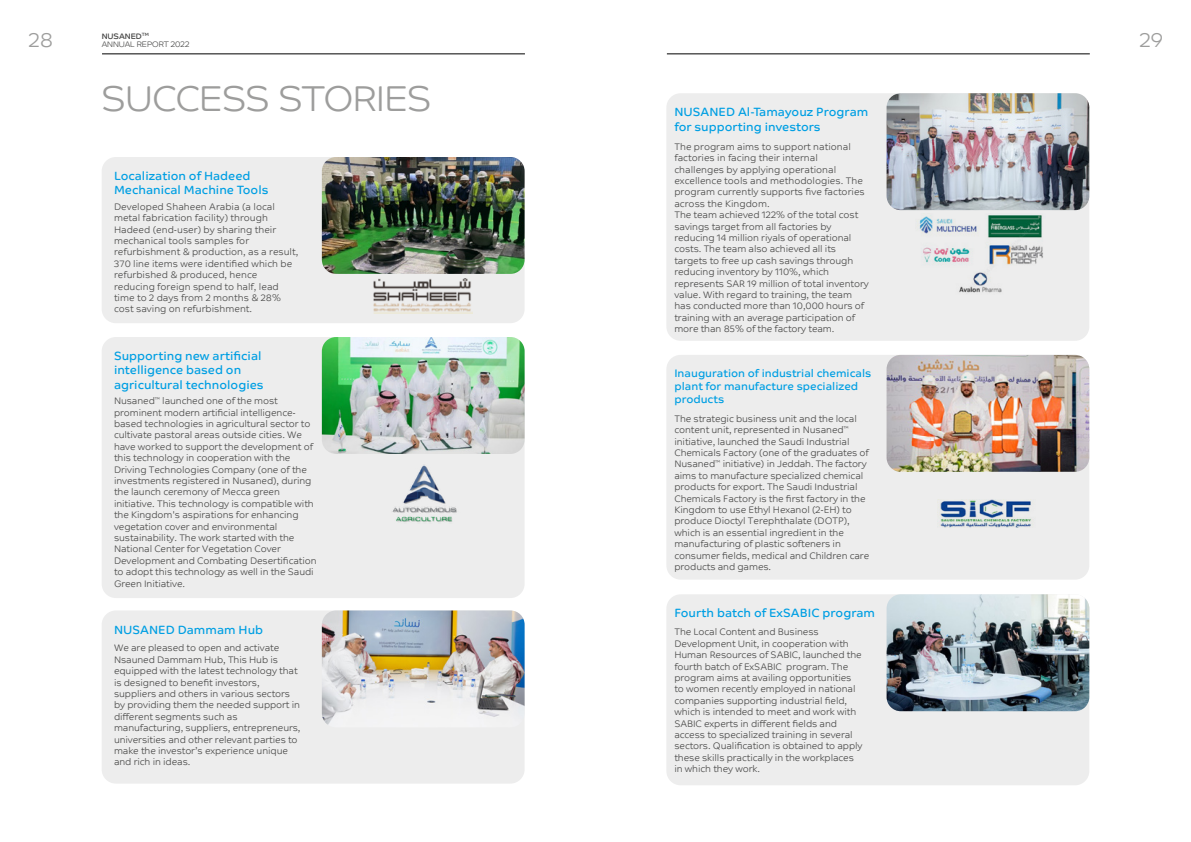
<style>
.page{position:relative;width:1191px;height:842px;background:#fff}
.page>*{position:absolute;margin:0;border:0;box-sizing:border-box;transform-origin:0 0}
.t1{font:300 36px "SABIC Typeface Headline";color:#9d9d9c}
.t2{font:300 20px "SABIC Typeface Headline";color:#9d9d9c}
.t3{font:12px/14.4px "SABIC Typeface Text";color:#009fe3}
.t4{font:11px/13.2px "SABIC Typeface Text";color:#009fe3}
.t5{font:300 9.5px/11.4px "SABIC Typeface Text";letter-spacing:-.01em;color:#4a4a49}
.t6{font:300 8px/8px "SABIC Typeface Headline";color:#4a4a49}
.s1{font-weight:400}
</style>
<div class="page">
<div style="left:102px;top:157px;width:422px;height:166px;background:#ededed;border-radius:14px"></div>
<img style="left:322px;top:157px;width:202px;height:117px">
<img style="left:373px;top:279px;width:99px;height:35px">
<div style="left:666px;top:93px;width:423px;height:248px;background:#ededed;border-radius:14px"></div>
<img style="left:886px;top:93px;width:203px;height:117px">
<img style="left:917px;top:215px;width:126px;height:78px">
<div style="left:666px;top:355px;width:423px;height:225px;background:#ededed;border-radius:14px"></div>
<img style="left:886px;top:355px;width:203px;height:117px">
<img style="left:938px;top:500px;width:93px;height:27px">
<div style="left:102px;top:610px;width:422px;height:174px;background:#ededed;border-radius:14px"></div>
<img style="left:322px;top:610px;width:202px;height:115px">
<div style="left:666px;top:594px;width:423px;height:191px;background:#ededed;border-radius:14px"></div>
<img style="left:886px;top:594px;width:203px;height:117px">
<div style="left:102px;top:337px;width:422px;height:261px;background:#ededed;border-radius:14px"></div>
<img style="left:322px;top:337px;width:202px;height:117px">
<img style="left:392px;top:465px;width:65px;height:57px">
<hr style="left:667px;top:54px;width:422px;height:1px;background:#000">
<hr style="left:102px;top:54px;width:423px;height:1px;background:#000">
<h2 class="t2" style="left:29px;top:28px;width:26px">28</h2>
<h2 class="t2" style="left:1139px;top:28px;width:25px">29</h2>
<p class="t6" style="left:102px;top:32px;width:89px"><span class="s1">NUSANED</span><sup>TM<br></sup>ANNUAL REPORT 2022</p>
<h1 class="t1" style="left:102px;top:78px;width:331px">SUCCESS STORIES</h1>
<p class="t3" style="left:114px;top:169px;width:156px">Localization of Hadeed<br>Mechanical Machine Tools</p>
<p class="t5" style="left:114px;top:200px;width:186px">Developed Shaheen Arabia (a local metal fabrication facility) through Hadeed (end-user) by sharing their mechanical tools samples for refurbishment &amp; production, as a result, 370 line items were identified which be refurbished &amp; produced, hence reducing foreign spend to half, lead time to 2 days from 2 months &amp; 28% cost saving on refurbishment.</p>
<p class="t3" style="left:114px;top:349px;width:151px">Supporting new artificial intelligence based on agricultural technologies</p>
<p class="t5" style="left:114px;top:394px;width:204px">Nusaned<sup>™</sup> launched one of the most prominent modern artificial intelligence&shy;based technologies in agricultural sector to cultivate pastoral areas outside cities. We have worked to support the development of this technology in cooperation with the Driving Technologies Company (one of the investments registered in Nusaned), during the launch ceremony of Mecca green initiative. This technology is compatible with the Kingdom's aspirations for enhancing vegetation cover and environmental sustainability. The work started with the National Center for Vegetation Cover Development and Combating Desertification to adopt this technology as well in the Saudi Green Initiative.</p>
<p class="t3" style="left:114px;top:622px;width:151px">NUSANED Dammam Hub</p>
<p class="t5" style="left:114px;top:642px;width:188px">We are pleased to open and activate Nsauned Dammam Hub, This Hub is equipped with the latest technology that is designed to benefit investors, suppliers and others in various sectors by providing them the needed support in different segments such as manufacturing, suppliers, entrepreneurs, universities and other relevant parties to make the investor’s experience unique and rich in ideas.</p>
<p class="t3" style="left:674px;top:105px;width:195px">NUSANED Al-Tamayouz Program for supporting investors</p>
<p class="t5" style="left:674px;top:140px;width:196px">The program aims to support national factories in facing their internal challenges by applying operational excellence tools and methodologies. The program currently supports five factories across the Kingdom.<br>The team achieved 122% of the total cost savings target from all factories by reducing 14 million riyals of operational costs. The team also achieved all its targets to free up cash savings through reducing inventory by 110%, which represents SAR 19 million of total inventory value. With regard to training, the team has conducted more than 10,000 hours of training with an average participation of more than 85% of the factory team.</p>
<p class="t4" style="left:674px;top:366px;width:199px">Inauguration of industrial chemicals plant for manufacture specialized products</p>
<p class="t5" style="left:674px;top:412px;width:196px">The strategic business unit and the local content unit, represented in Nusaned<sup>™ </sup>initiative, launched the Saudi Industrial Chemicals Factory (one of the graduates of Nusaned<sup>™</sup> initiative) in Jeddah. The factory aims to manufacture specialized chemical products for export. The Saudi Industrial Chemicals Factory is the first factory in the Kingdom to use Ethyl Hexanol (2-EH) to produce Dioctyl Terephthalate (DOTP), which is an essential ingredient in the manufacturing of plastic softeners in consumer fields, medical and Children care products and games.</p>
<p class="t3" style="left:674px;top:606px;width:202px">Fourth batch of ExSABIC program</p>
<p class="t5" style="left:674px;top:626px;width:190px">The Local Content and Business Development Unit, in cooperation with Human Resources of SABIC, launched the fourth batch of ExSABIC program. The program aims at availing opportunities to women recently employed in national companies supporting industrial field, which is intended to meet and work with SABIC experts in different fields and access to specialized training in several sectors. Qualification is obtained to apply these skills practically in the workplaces in which they work.</p>
</div>
